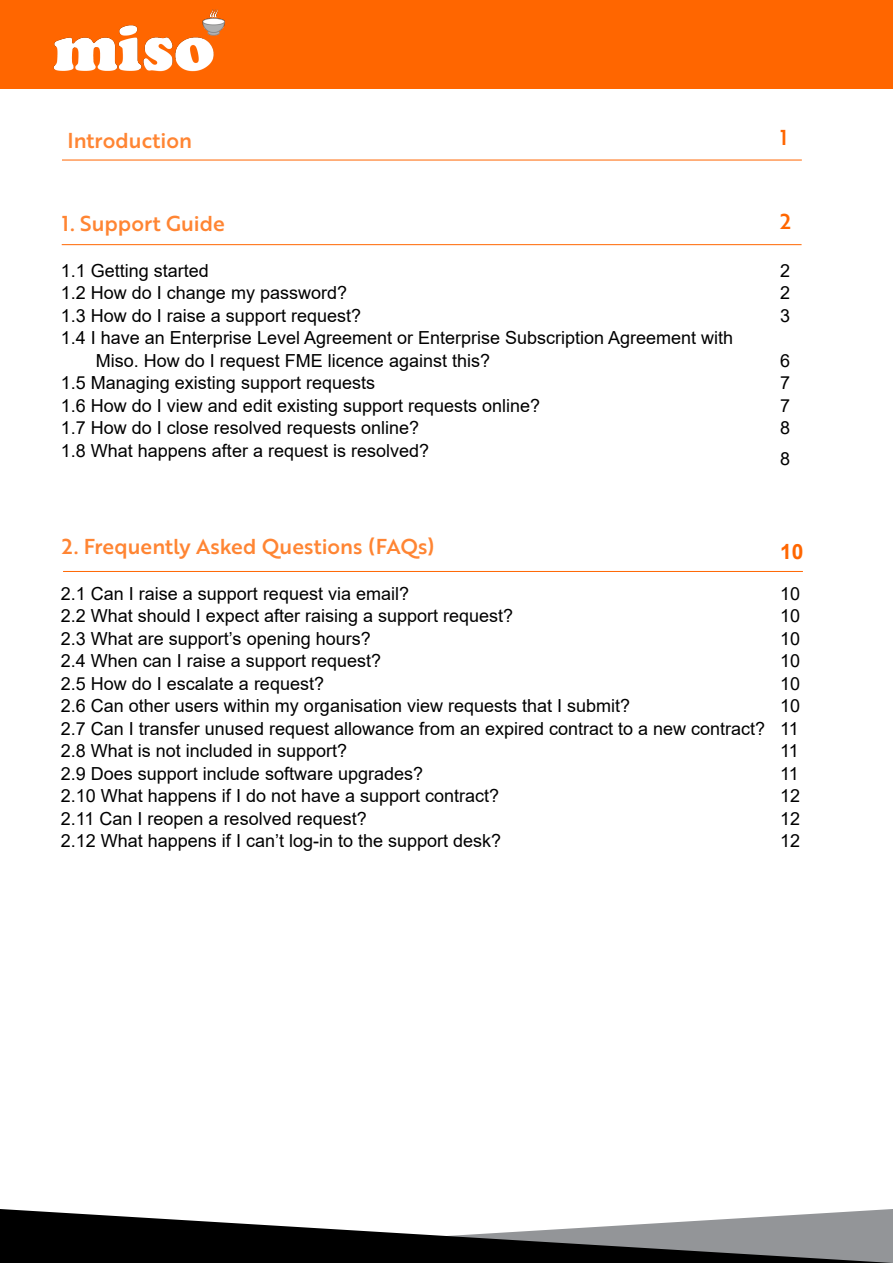
<style>
.page{position:relative;width:893px;height:1263px;background:#fff}
.page>*{position:absolute;margin:0;border:0;box-sizing:border-box;transform-origin:0 0}
.Intro_Paragraph{font:21px "Brother 1816 Medium";color:#ff8533}
.Intro_Paragraph-2{font:21px "Brother 1816 Medium";color:#f60}
.Intro_Paragraph-3{font:700 21px "Arial";color:#f60}
.Intro_Paragraph-4{font:18px/22.5px "Arial";color:#000;text-align:justify}
</style>
<div class="page">
<div style="left:0;top:0;width:893px;height:88px;background:#f60"></div>
<img style="left:54px;top:9px;width:171px;height:63px">
<svg style="left:0;top:1209px;width:893px;height:54px"></svg>
<hr style="left:62px;top:160px;width:740px;height:1px;background:#f60">
<hr style="left:63px;top:571px;width:740px;height:1px;background:#f60">
<hr style="left:62px;top:244px;width:740px;height:1px;background:#f60">
<p class="Intro_Paragraph" style="left:67px;top:124px;width:126px">Introduction</p>
<p class="Intro_Paragraph" style="left:62px;top:208px;width:165px">1. Support Guide</p>
<p class="Intro_Paragraph-4" style="left:61px;top:259px;width:150px">1.1 Getting started</p>
<p class="Intro_Paragraph-4" style="left:61px;top:281px;width:288px">1.2 How do I change my password?</p>
<p class="Intro_Paragraph-4" style="left:61px;top:304px;width:302px">1.3 How do I raise a support request?</p>
<p class="Intro_Paragraph-4" style="left:61px;top:326px;width:674px">1.4 I have an Enterprise Level Agreement or Enterprise Subscription Agreement with</p>
<p class="Intro_Paragraph-4" style="left:96px;top:349px;width:396px">Miso. How do I request FME licence against this?</p>
<p class="Intro_Paragraph-4" style="left:61px;top:371px;width:316px">1.5 Managing existing support requests</p>
<p class="Intro_Paragraph-4" style="left:61px;top:394px;width:481px">1.6 How do I view and edit existing support requests online?</p>
<p class="Intro_Paragraph-4" style="left:61px;top:416px;width:360px">1.7 How do I close resolved requests online?</p>
<p class="Intro_Paragraph-4" style="left:61px;top:439px;width:370px">1.8 What happens after a request is resolved?</p>
<p class="Intro_Paragraph-2" style="left:780px;top:122px;width:9px">1</p>
<p class="Intro_Paragraph-2" style="left:780px;top:206px;width:12px">2</p>
<p class="Intro_Paragraph-4" style="left:780px;top:259px;width:12px">2<br>2<br>3</p>
<p class="Intro_Paragraph-4" style="left:780px;top:349px;width:12px">6<br>7<br>7<br>8</p>
<p class="Intro_Paragraph-4" style="left:780px;top:447px;width:12px">8</p>
<p class="Intro_Paragraph" style="left:62px;top:531px;width:374px">2. Frequently Asked Questions (FAQs)</p>
<p class="Intro_Paragraph-4" style="left:61px;top:582px;width:706px;text-align:left">2.1 Can I raise a support request via email?<br>2.2 What should I expect after raising a support request?<br>2.3 What are support’s opening hours?<br>2.4 When can I raise a support request?<br>2.5 How do I escalate a request?<br>2.6 Can other users within my organisation view requests that I submit?<br>2.7 Can I transfer unused request allowance from an expired contract to a new contract?<br>2.8 What is not included in support?<br>2.9 Does support include software upgrades?<br>2.10 What happens if I do not have a support contract?<br>2.11 Can I reopen a resolved request?<br>2.12 What happens if I can’t log-in to the support desk?</p>
<p class="Intro_Paragraph-4" style="left:780px;top:582px;width:22px">10<br>10<br>10<br>10<br>10<br>10<br>11<br>11<br>11<br>12<br>12<br>12</p>
<p class="Intro_Paragraph-3" style="left:780px;top:537px;width:25px">10</p>
</div>
